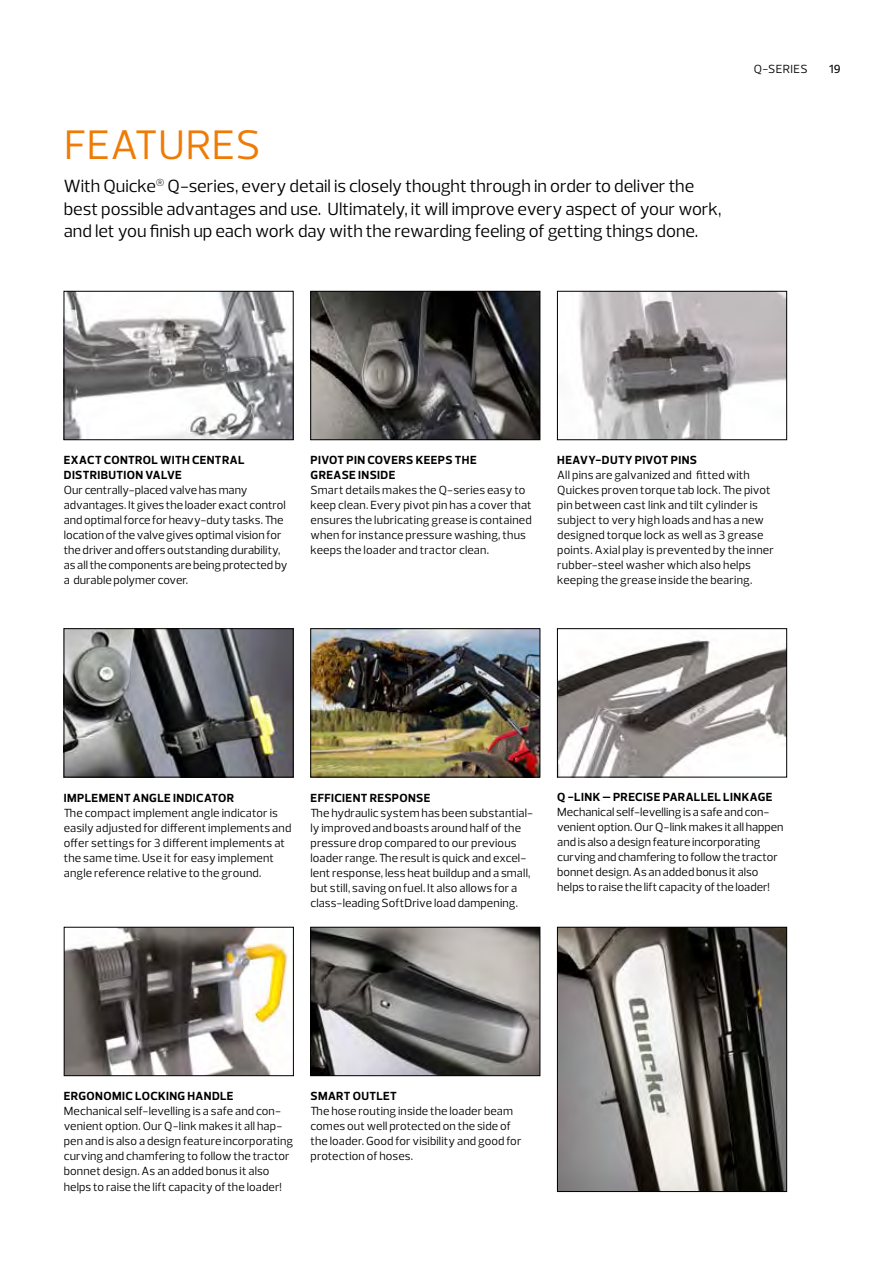
<style>
.page{position:relative;width:893px;height:1263px;background:#fff}
.page>*{position:absolute;margin:0;border:0;box-sizing:border-box;transform-origin:0 0}
.t1{font:42px "Prelo";letter-spacing:.005em;color:#ef7b05}
.t2{font:18px/22.5px "Prelo";letter-spacing:-.005em;color:#000}
.t3{font:12px/15px "Prelo";letter-spacing:.01em;color:#000}
.t4{font:700 12px/15px "Prelo";letter-spacing:.03em;color:#000}
.t5{font:500 12px "Prelo";color:#000}
</style>
<div class="page">
<img style="left:66px;top:630px;width:225px;height:145px">
<div style="left:64px;top:628px;width:229px;height:149px;border:1px solid #000"></div>
<img style="left:559px;top:640px;width:226px;height:135px">
<div style="left:557px;top:628px;width:230px;height:149px;border:1px solid #000"></div>
<img style="left:312px;top:630px;width:226px;height:145px">
<div style="left:310px;top:628px;width:230px;height:149px;border:1px solid #000"></div>
<img style="left:66px;top:929px;width:222px;height:145px">
<div style="left:64px;top:927px;width:230px;height:149px;border:1px solid #000"></div>
<img style="left:312px;top:929px;width:226px;height:145px">
<div style="left:310px;top:927px;width:230px;height:149px;border:1px solid #000"></div>
<img style="left:66px;top:293px;width:225px;height:145px">
<div style="left:64px;top:291px;width:229px;height:149px;border:1px solid #000"></div>
<img style="left:579px;top:293px;width:206px;height:145px">
<div style="left:557px;top:291px;width:230px;height:149px;border:1px solid #000"></div>
<img style="left:312px;top:293px;width:226px;height:145px">
<div style="left:310px;top:291px;width:230px;height:149px;border:1px solid #000"></div>
<img style="left:559px;top:929px;width:226px;height:261px">
<div style="left:557px;top:927px;width:230px;height:265px;border:1px solid #000"></div>
<h1 class="t1" style="left:64px;top:119px;width:198px">FEATURES</h1>
<p class="t2" style="left:64px;top:175px;width:659px">With Quicke<sup>®</sup> Q-series, every detail is closely thought through in order to deliver the best possible advantages and use. Ultimately, it will improve every aspect of your work, and let you finish up each work day with the rewarding feeling of getting things done.</p>
<p class="t3" style="left:754px;top:61px;width:55px">Q-SERIES</p>
<p class="t5" style="left:829px;top:61px;width:13px">19</p>
<p class="t4" style="left:64px;top:453px;width:182px">EXACT CONTROL WITH CENTRAL<br>DISTRIBUTION VALVE</p>
<p class="t3" style="left:64px;top:483px;width:225px">Our centrally-placed valve has many advantages. It gives the loader exact control and optimal force for heavy-duty tasks. The location of the valve gives optimal vision for the driver and offers outstanding durability, as all the components are being protected by a durable polymer cover.</p>
<p class="t4" style="left:311px;top:452px;width:168px">PIVOT PIN COVERS KEEPS THE<br>GREASE INSIDE</p>
<p class="t3" style="left:310px;top:482px;width:223px">Smart details makes the Q-series easy to keep clean. Every pivot pin has a cover that ensures the lubricating grease is contained when for instance pressure washing, thus keeps the loader and tractor clean.</p>
<p class="t4" style="left:557px;top:453px;width:141px">HEAVY-DUTY PIVOT PINS</p>
<p class="t3" style="left:557px;top:468px;width:218px">All pins are galvanized and fitted with Quickes proven torque tab lock. The pivot pin between cast link and tilt cylinder is subject to very high loads and has a new designed torque lock as well as 3 grease points. Axial play is prevented by the inner rubber-steel washer which also helps keeping the grease inside the bearing.</p>
<p class="t4" style="left:64px;top:791px;width:172px">IMPLEMENT ANGLE INDICATOR</p>
<p class="t3" style="left:64px;top:806px;width:229px">The compact implement angle indicator is easily adjusted for different implements and offer settings for 3 different implements at the same time. Use it for easy implement angle reference relative to the ground.</p>
<p class="t4" style="left:311px;top:791px;width:121px">EFFICIENT RESPONSE</p>
<p class="t3" style="left:310px;top:806px;width:224px">The hydraulic system has been substantial&shy;ly improved and boasts around half of the pressure drop compared to our previous loader range. The result is quick and excel&shy;lent response, less heat buildup and a small, but still, saving on fuel. It also allows for a class-leading SoftDrive load dampening.</p>
<p class="t4" style="left:557px;top:789px;width:217px">Q -LINK – PRECISE PARALLEL LINKAGE</p>
<p class="t3" style="left:557px;top:804px;width:228px">Mechanical self-levelling is a safe and con&shy;venient option. Our Q-link makes it all happen and is also a design feature incorporating curving and chamfering to follow the tractor bonnet design. As an added bonus it also helps to raise the lift capacity of the loader!</p>
<p class="t4" style="left:64px;top:1089px;width:171px">ERGONOMIC LOCKING HANDLE</p>
<p class="t3" style="left:64px;top:1104px;width:231px">Mechanical self-levelling is a safe and con&shy;venient option. Our Q-link makes it all hap&shy;pen and is also a design feature incorporating curving and chamfering to follow the tractor bonnet design. As an added bonus it also helps to raise the lift capacity of the loader!</p>
<p class="t4" style="left:311px;top:1089px;width:88px">SMART OUTLET</p>
<p class="t3" style="left:310px;top:1104px;width:212px">The hose routing inside the loader beam comes out well protected on the side of the loader. Good for visibility and good for protection of hoses.</p>
</div>
